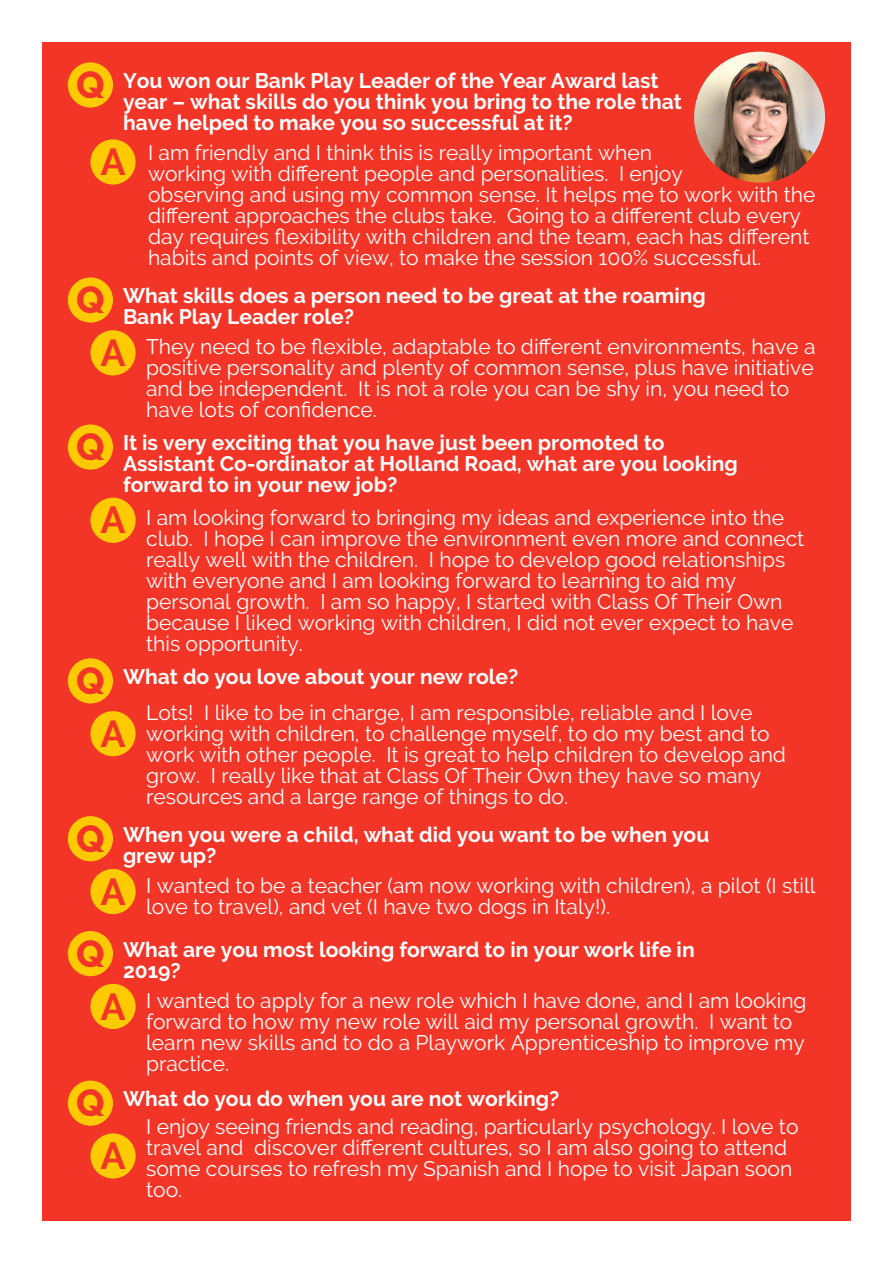
<style>
.page{position:relative;width:894px;height:1264px;background:#fff}
.page>*{position:absolute;margin:0;border:0;box-sizing:border-box;transform-origin:0 0}
.t1{font:800 37.5px "Raleway";color:#f33527}
.t2{font:700 37.5px "Raleway";color:#f33527}
.t3{font:21px/21px "Raleway";color:#fff}
.t4{font:700 21px/21px "Raleway";color:#fff}
</style>
<div class="page">
<div style="left:43px;top:43px;width:807px;height:1177px;background:#f33527"></div>
<div style="left:68px;top:62px;width:45px;height:45px;background:#ffcb00;border-radius:50%"></div>
<div style="left:90px;top:139px;width:45px;height:45px;background:#ffcb00;border-radius:50%"></div>
<div style="left:68px;top:424px;width:45px;height:45px;background:#ffcb00;border-radius:50%"></div>
<div style="left:90px;top:497px;width:45px;height:46px;background:#ffcb00;border-radius:50%"></div>
<div style="left:68px;top:658px;width:45px;height:45px;background:#ffcb00;border-radius:50%"></div>
<div style="left:90px;top:711px;width:45px;height:45px;background:#ffcb00;border-radius:50%"></div>
<div style="left:68px;top:816px;width:45px;height:45px;background:#ffcb00;border-radius:50%"></div>
<div style="left:90px;top:868px;width:45px;height:46px;background:#ffcb00;border-radius:50%"></div>
<div style="left:68px;top:930px;width:45px;height:46px;background:#ffcb00;border-radius:50%"></div>
<div style="left:90px;top:983px;width:45px;height:45px;background:#ffcb00;border-radius:50%"></div>
<img style="left:693px;top:52px;width:131px;height:130px;border-radius:50%">
<div style="left:68px;top:1080px;width:45px;height:45px;background:#ffcb00;border-radius:50%"></div>
<div style="left:90px;top:1133px;width:45px;height:45px;background:#ffcb00;border-radius:50%"></div>
<div style="left:68px;top:277px;width:45px;height:45px;background:#ffcb00;border-radius:50%"></div>
<div style="left:90px;top:330px;width:45px;height:45px;background:#ffcb00;border-radius:50%"></div>
<h1 class="t1" style="left:76px;top:63px;width:30px">Q</h1>
<p class="t4" style="left:123px;top:70px;width:560px">You won our Bank Play Leader of the Year Award last year – what skills do you think you bring to the role that have helped to make you so successful at it?</p>
<h1 class="t2" style="left:100px;top:140px;width:27px">A</h1>
<p class="t3" style="left:148px;top:142px;width:668px">I am friendly and I think this is really important when<br>working with different people and personalities. I enjoy<br>observing and using my common sense. It helps me to work with the different approaches the clubs take. Going to a different club every day requires flexibility with children and the team, each has different habits and points of view, to make the session 100% successful.</p>
<h1 class="t1" style="left:76px;top:278px;width:30px">Q</h1>
<h1 class="t2" style="left:100px;top:331px;width:27px">A</h1>
<p class="t4" style="left:123px;top:285px;width:584px">What skills does a person need to be great at the roaming<br>Bank Play Leader role?</p>
<p class="t3" style="left:146px;top:336px;width:670px">They need to be flexible, adaptable to different environments, have a positive personality and plenty of common sense, plus have initiative and be independent. It is not a role you can be shy in, you need to have lots of confidence.</p>
<h1 class="t1" style="left:76px;top:425px;width:30px">Q</h1>
<p class="t4" style="left:123px;top:432px;width:616px">It is very exciting that you have just been promoted to<br>Assistant Co-ordinator at Holland Road, what are you looking forward to in your new job?</p>
<p class="t3" style="left:146px;top:507px;width:659px">I am looking forward to bringing my ideas and experience into the club. I hope I can improve the environment even more and connect really well with the children. I hope to develop good relationships with everyone and I am looking forward to learning to aid my personal growth. I am so happy, I started with Class Of Their Own because I liked working with children, I did not ever expect to have this opportunity.</p>
<h1 class="t2" style="left:100px;top:498px;width:27px">A</h1>
<h1 class="t1" style="left:76px;top:658px;width:30px">Q</h1>
<h1 class="t2" style="left:100px;top:711px;width:27px">A</h1>
<p class="t4" style="left:123px;top:666px;width:396px">What do you love about your new role?</p>
<p class="t3" style="left:146px;top:702px;width:641px">Lots! I like to be in charge, I am responsible, reliable and I love working with children, to challenge myself, to do my best and to work with other people. It is great to help children to develop and grow. I really like that at Class Of Their Own they have so many resources and a large range of things to do.</p>
<h1 class="t1" style="left:76px;top:816px;width:30px">Q</h1>
<h1 class="t2" style="left:100px;top:869px;width:27px">A</h1>
<p class="t4" style="left:123px;top:938px;width:573px">What are you most looking forward to in your work life in<br>2019?</p>
<p class="t3" style="left:146px;top:989px;width:661px">I wanted to apply for a new role which I have done, and I am looking forward to how my new role will aid my personal growth. I want to learn new skills and to do a Playwork Apprenticeship to improve my practice.</p>
<p class="t4" style="left:123px;top:824px;width:587px">When you were a child, what did you want to be when you grew up?</p>
<p class="t3" style="left:146px;top:874px;width:670px">I wanted to be a teacher (am now working with children), a pilot (I still love to travel), and vet (I have two dogs in Italy!).</p>
<h1 class="t1" style="left:76px;top:931px;width:30px">Q</h1>
<h1 class="t2" style="left:100px;top:984px;width:27px">A</h1>
<h1 class="t1" style="left:76px;top:1080px;width:30px">Q</h1>
<h1 class="t2" style="left:100px;top:1133px;width:27px">A</h1>
<p class="t4" style="left:123px;top:1088px;width:437px">What do you do when you are not working?</p>
<p class="t3" style="left:146px;top:1115px;width:653px">I enjoy seeing friends and reading, particularly psychology. I love to travel and discover different cultures, so I am also going to attend some courses to refresh my Spanish and I hope to visit Japan soon too.</p>
</div>
